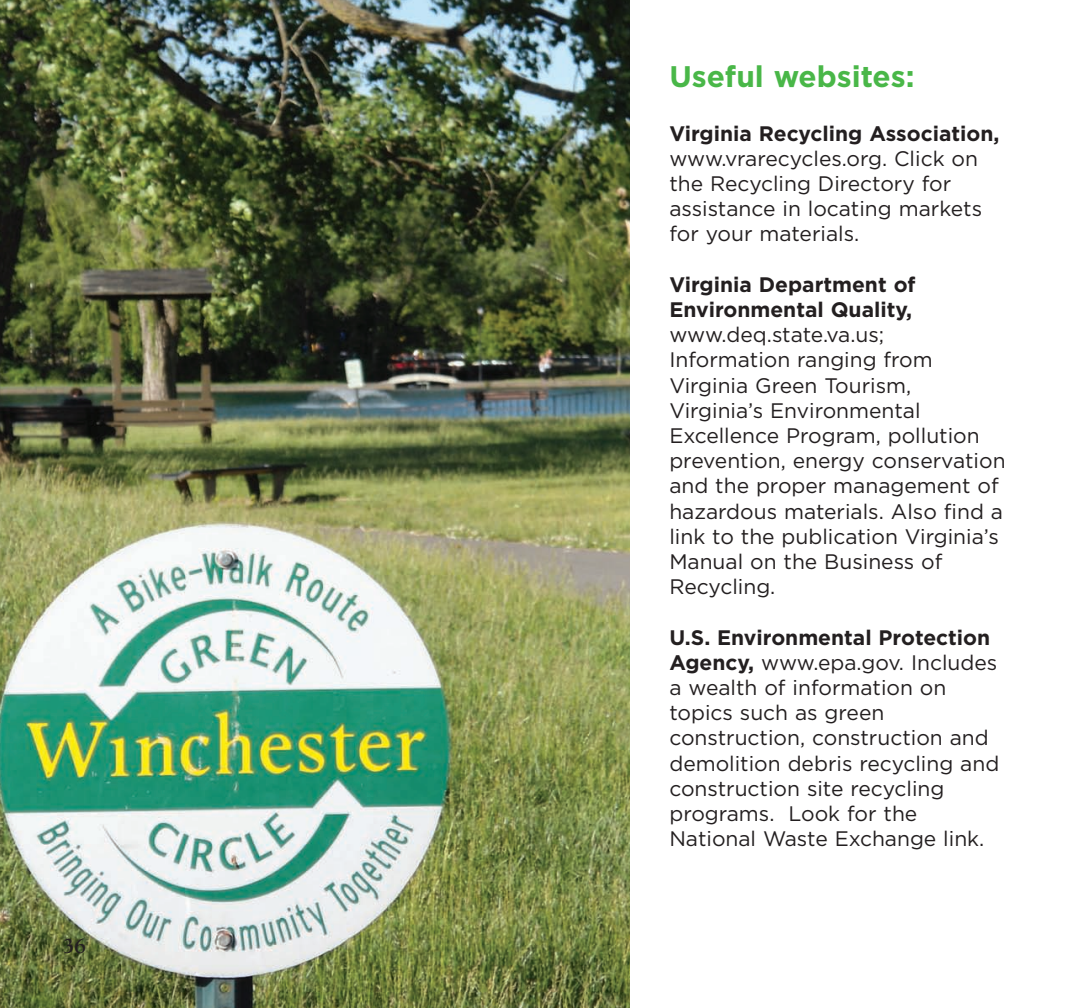
<style>
.page{position:relative;width:1071px;height:1008px;background:#fff}
.page>*{position:absolute;margin:0;border:0;box-sizing:border-box;transform-origin:0 0}
.t1{font:700 29.75px "Gotham";color:#49b748}
.t2{font:21px/25.2px "Gotham";color:#231f20}
.t3{font:700 21px/25.2px "Gotham";color:#231f20}
.t4{font:700 21px "Goudy Old Style BT";color:#231f20}
.s1{font-weight:700}
</style>
<div class="page">
<img style="left:0;top:0;width:630px;height:1008px">
<p class="t4" style="left:63px;top:932px;width:24px">36</p>
<h1 class="t1" style="left:669px;top:59px;width:247px">Useful websites:</h1>
<p class="t3" style="left:669px;top:120px;width:332px">Virginia Recycling Association,</p>
<p class="t2" style="left:669px;top:145px;width:314px">www.vrarecycles.org. Click on the Recycling Directory for assistance in locating markets for your materials.</p>
<p class="t3" style="left:669px;top:271px;width:248px">Virginia Department of<br>Environmental Quality,</p>
<p class="t2" style="left:669px;top:322px;width:338px">www.deq.state.va.us;<br>Information ranging from<br>Virginia Green Tourism,<br>Virginia’s Environmental<br>Excellence Program, pollution prevention, energy conservation and the proper management of hazardous materials. Also find a link to the publication Virginia’s<br>Manual on the Business of<br>Recycling.</p>
<p class="t2" style="left:669px;top:624px;width:331px"><span class="s1">U.S. Environmental Protection<br>Agency,</span> www.epa.gov. Includes a wealth of information on topics such as green construction, construction and demolition debris recycling and construction site recycling programs. Look for the<br>National Waste Exchange link.</p>
</div>
